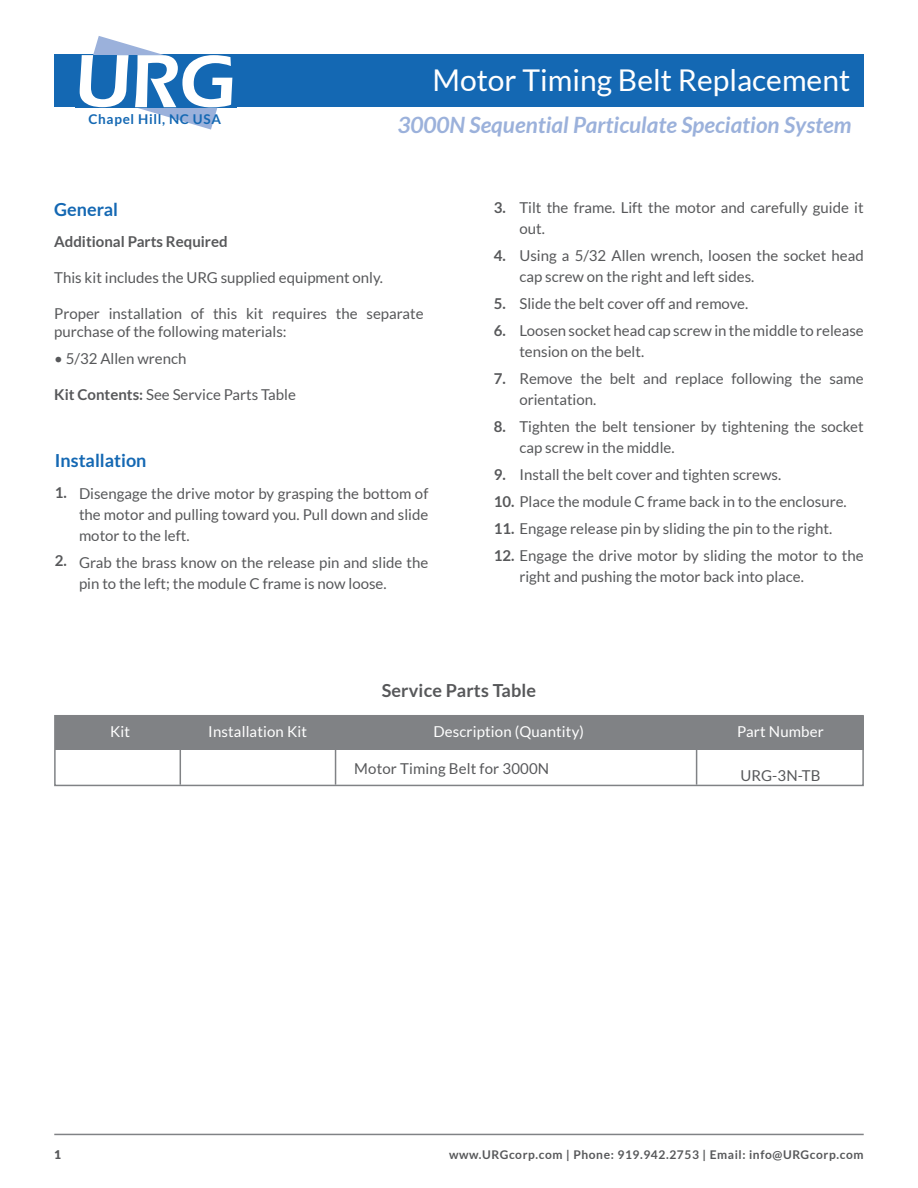
<style>
.page{position:relative;width:918px;height:1188px;background:#fff}
.page>*{position:absolute;margin:0;border:0;box-sizing:border-box;transform-origin:0 0}
.t1{font:30px "Lato";color:#fff}
.t2{font:italic 700 22.5px "Lato";color:#9bb1db}
.t3{font:700 18px "Lato";color:#1468b3}
.t4{font:700 18px "Lato";letter-spacing:.01em;color:#57585a}
.t5{font:15px/21px "Lato";color:#57585a}
.t6{font:15px "Lato";letter-spacing:.01em;color:#fff}
.t7{font:700 15px "Lato";color:#57585a}
.t8{font:700 13.5px "Lato";letter-spacing:.05em;color:#1468b3}
.t9{font:700 12px "Lato";letter-spacing:.05em;color:#57585a}
.t10{font:900 12px "Lato";color:#57585a}
.s1{font-weight:700}
</style>
<div class="page">
<hr style="left:54px;top:1134px;width:810px;height:1px;background:#808285">
<div style="left:54px;top:55px;width:810px;height:52px;background:#1468b3"></div>
<svg style="left:80px;top:36px;width:152px;height:94px"></svg>
<div style="left:54px;top:715px;width:810px;height:71px;border:2px solid #808285"></div>
<hr style="left:180px;top:719px;width:1px;height:66px;background:#808285">
<hr style="left:696px;top:718px;width:1px;height:67px;background:#808285">
<div style="left:55px;top:716px;width:808px;height:33px;background:#808285"></div>
<hr style="left:335px;top:719px;width:1px;height:66px;background:#808285">
<p class="t8" style="left:89px;top:112px;width:134px">Chapel Hill, NC USA</p>
<h1 class="t1" style="left:432px;top:63px;width:419px">Motor Timing Belt Replacement</h1>
<h2 class="t2" style="left:397px;top:112px;width:456px">3000N Sequential Particulate Speciation System</h2>
<p class="t3" style="left:54px;top:199px;width:65px">General</p>
<p class="t7" style="left:54px;top:233px;width:175px">Additional Parts Required</p>
<p class="t5" style="left:54px;top:267px;width:330px">This kit includes the URG supplied equipment only.</p>
<p class="t5" style="left:54px;top:305px;width:371px;line-height:18px">Proper installation of this kit requires the separate purchase of the following materials:</p>
<p class="t5" style="left:54px;top:348px;width:134px">• 5/32 Allen wrench</p>
<p class="t5" style="left:54px;top:384px;width:243px"><span class="s1">Kit Contents:</span> See Service Parts Table</p>
<p class="t3" style="left:55px;top:450px;width:93px">Installation</p>
<p class="t7" style="left:55px;top:484px;width:14px">1.</p>
<p class="t5" style="left:79px;top:483px;width:351px;text-align:justify">Disengage the drive motor by grasping the bottom of the motor and pulling toward you. Pull down and slide motor to the left.</p>
<p class="t5" style="left:79px;top:552px;width:351px">Grab the brass know on the release pin and slide the pin to the left; the module C frame is now loose.</p>
<p class="t7" style="left:55px;top:552px;width:14px">2.</p>
<p class="t5" style="left:519px;top:197px;width:346px">Tilt the frame. Lift the motor and carefully guide it out.</p>
<p class="t5" style="left:519px;top:245px;width:346px">Using a 5/32 Allen wrench, loosen the socket head cap screw on the right and left sides.</p>
<p class="t5" style="left:519px;top:293px;width:230px">Slide the belt cover off and remove.</p>
<p class="t5" style="left:519px;top:320px;width:346px">Loosen socket head cap screw in the middle to release tension on the belt.</p>
<p class="t5" style="left:519px;top:368px;width:346px">Remove the belt and replace following the same orientation.</p>
<p class="t5" style="left:519px;top:416px;width:346px">Tighten the belt tensioner by tightening the socket cap screw in the middle.</p>
<p class="t5" style="left:519px;top:464px;width:263px">Install the belt cover and tighten screws.</p>
<p class="t7" style="left:494px;top:199px;width:14px">3.</p>
<p class="t7" style="left:494px;top:247px;width:14px">4.</p>
<p class="t7" style="left:494px;top:295px;width:14px">5.</p>
<p class="t7" style="left:494px;top:322px;width:14px">6.</p>
<p class="t7" style="left:494px;top:370px;width:14px">7.</p>
<p class="t7" style="left:494px;top:418px;width:14px">8.</p>
<p class="t7" style="left:494px;top:466px;width:14px">9.</p>
<p class="t5" style="left:494px;top:491px;width:354px"><span class="s1">10.</span> Place the module C frame back in to the enclosure.</p>
<p class="t5" style="left:494px;top:518px;width:340px"><span class="s1">11.</span> Engage release pin by sliding the pin to the right.</p>
<p class="t5" style="left:494px;top:545px;width:371px"><span class="s1">12.</span> Engage the drive motor by sliding the motor to the</p>
<p class="t5" style="left:519px;top:566px;width:286px">right and pushing the motor back into place.</p>
<p class="t4" style="left:382px;top:680px;width:156px">Service Parts Table</p>
<p class="t6" style="left:110px;top:724px;width:21px">Kit</p>
<p class="t6" style="left:208px;top:724px;width:100px">Installation Kit</p>
<p class="t6" style="left:433px;top:724px;width:152px">Description (Quantity)</p>
<p class="t6" style="left:737px;top:724px;width:88px">Part Number</p>
<p class="t6" style="left:108px;top:724px;width:21px">Kit</p>
<p class="t10" style="left:54px;top:1147px;width:8px">1</p>
<p class="t5" style="left:354px;top:758px;width:197px">Motor Timing Belt for 3000N</p>
<p class="t5" style="left:740px;top:765px;width:82px">URG-3N-TB</p>
<p class="t9" style="left:449px;top:1147px;width:416px">www.URGcorp.com | Phone: 919.942.2753 | Email: info@URGcorp.com</p>
</div>
